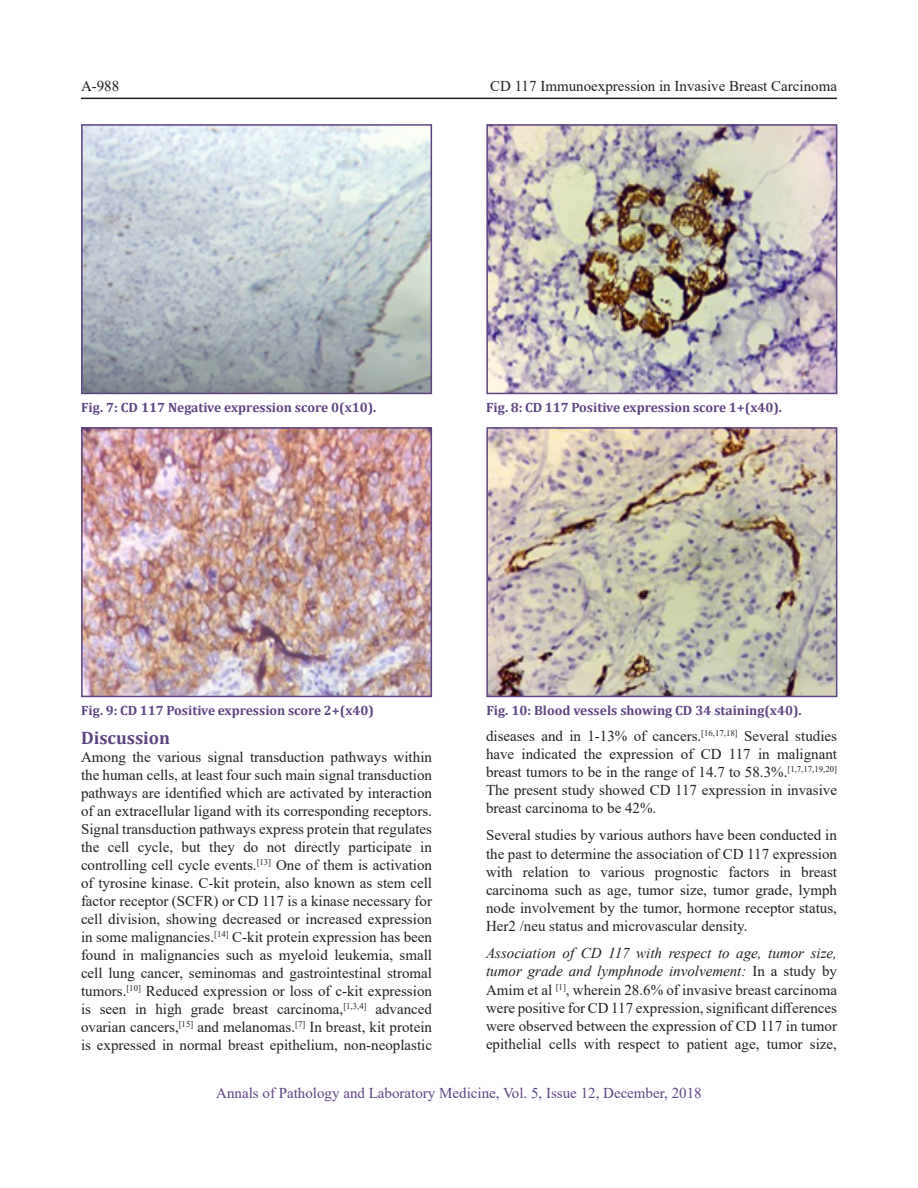
<style>
.page{position:relative;width:918px;height:1188px;background:#fff}
.page>*{position:absolute;margin:0;border:0;box-sizing:border-box;transform-origin:0 0}
.Subhead{font:700 18px "Cambria";color:#5d4481}
.BodyText{font:15px/18px "Times New Roman";color:#231f20;text-align:justify}
.t1{font:15px "Times New Roman";color:#5d4481}
.Fig_Caption{font:700 13.5px "Cambria";color:#5d4481}
.s1{font-style:italic}
</style>
<div class="page">
<hr style="left:81px;top:98px;width:756px;height:1px;background:#231f20">
<img style="left:84px;top:127px;width:345px;height:264px">
<div style="left:81px;top:124px;width:351px;height:270px;border:2px solid #5d4481"></div>
<img style="left:84px;top:430px;width:345px;height:264px">
<div style="left:81px;top:427px;width:351px;height:270px;border:2px solid #5d4481"></div>
<img style="left:489px;top:127px;width:345px;height:264px">
<div style="left:486px;top:124px;width:351px;height:270px;border:2px solid #5d4481"></div>
<img style="left:489px;top:430px;width:345px;height:264px">
<div style="left:486px;top:427px;width:351px;height:270px;border:2px solid #5d4481"></div>
<p class="BodyText" style="left:81px;top:77px;width:40px">A-988</p>
<p class="BodyText" style="left:490px;top:77px;width:348px">CD 117 Immunoexpression in Invasive Breast Carcinoma</p>
<p class="Fig_Caption" style="left:81px;top:398px;width:297px">Fig. 7: CD 117 Negative expression score 0(x10).</p>
<p class="Fig_Caption" style="left:486px;top:398px;width:297px">Fig. 8: CD 117 Positive expression score 1+(x40).</p>
<p class="Fig_Caption" style="left:81px;top:701px;width:294px">Fig. 9: CD 117 Positive expression score 2+(x40)</p>
<p class="Fig_Caption" style="left:486px;top:701px;width:317px">Fig. 10: Blood vessels showing CD 34 staining(x40).</p>
<p class="Subhead" style="left:81px;top:725px;width:91px">Discussion</p>
<p class="BodyText" style="left:81px;top:748px;width:353px">Among the various signal transduction pathways within the human cells, at least four such main signal transduction pathways are identified which are activated by interaction of an extracellular ligand with its corresponding receptors.<br>Signal transduction pathways express protein that regulates the cell cycle, but they do not directly participate in controlling cell cycle events.<sup>[13]</sup> One of them is activation of tyrosine kinase. C-kit protein, also known as stem cell factor receptor (SCFR) or CD 117 is a kinase necessary for cell division, showing decreased or increased expression in some malignancies.<sup>[14]</sup> C-kit protein expression has been found in malignancies such as myeloid leukemia, small cell lung cancer, seminomas and gastrointestinal stromal tumors.<sup>[10]</sup> Reduced expression or loss of c-kit expression is seen in high grade breast carcinoma,<sup>[1,3,4]</sup> advanced ovarian cancers,<sup>[15]</sup> and melanomas.<sup>[7]</sup> In breast, kit protein is expressed in normal breast epithelium, non-neoplastic</p>
<p class="BodyText" style="left:486px;top:726px;width:353px">diseases and in 1-13% of cancers.<sup>[16,17,18]</sup> Several studies have indicated the expression of CD 117 in malignant breast tumors to be in the range of 14.7 to 58.3%.<sup>[1,7,17,19,20] </sup>The present study showed CD 117 expression in invasive breast carcinoma to be 42%.</p>
<p class="BodyText" style="left:486px;top:826px;width:353px">Several studies by various authors have been conducted in the past to determine the association of CD 117 expression with relation to various prognostic factors in breast carcinoma such as age, tumor size, tumor grade, lymph node involvement by the tumor, hormone receptor status, Her2 /neu status and microvascular density.</p>
<p class="BodyText" style="left:486px;top:944px;width:353px"><span class="s1">Association of CD 117 with respect to age, tumor size, tumor grade and lymphnode involvement:</span> In a study by Amim et al <sup>[1]</sup>, wherein 28.6% of invasive breast carcinoma were positive for CD 117 expression, significant differences were observed between the expression of CD 117 in tumor epithelial cells with respect to patient age, tumor size,</p>
<p class="t1" style="left:216px;top:1082px;width:487px">Annals of Pathology and Laboratory Medicine, Vol. 5, Issue 12, December, 2018</p>
</div>
